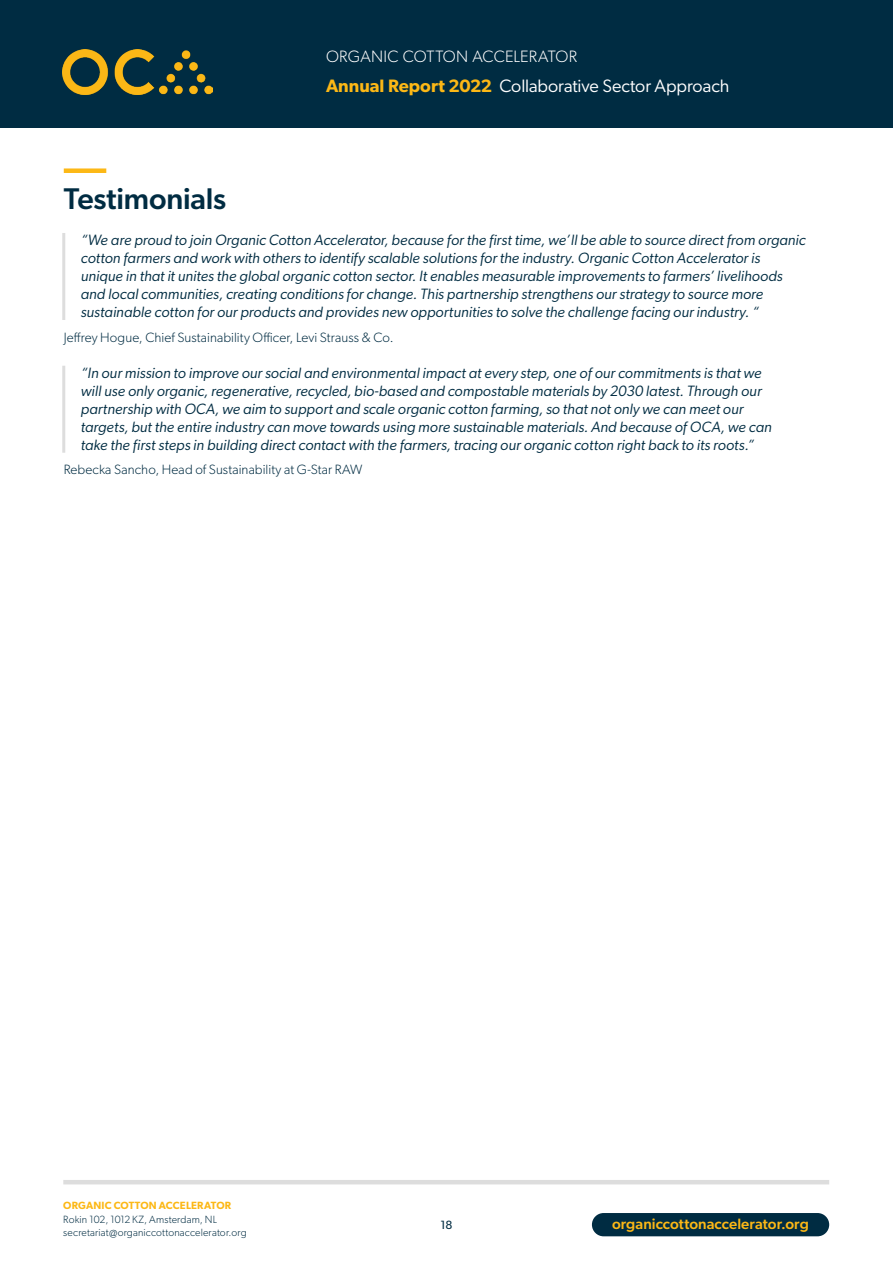
<style>
.page{position:relative;width:893px;height:1263px;background:#fff}
.page>*{position:absolute;margin:0;border:0;box-sizing:border-box;transform-origin:0 0}
.t1{font:500 30px "Gibson";letter-spacing:-.005em;color:#002c42}
.t2{font:18px "Gibson";letter-spacing:-.005em;color:#fff}
.t3{font:300 16.5px "Gibson";letter-spacing:.01em;color:#fff}
.t4{font:italic 15px/18px "Gibson";letter-spacing:.005em;color:#002c42}
.t5{font:500 15px "Gibson";letter-spacing:.005em;color:#fcb816}
.t6{font:300 13.5px "Gibson";letter-spacing:.005em;color:#002c42}
.t7{font:12px "Gibson";color:#002c42}
.t8{font:300 10.5px/13.5px "Gibson";letter-spacing:.015em;color:#002c42}
.t9{font:600 10.5px "Gibson";letter-spacing:.015em;color:#fcb816}
.s1{font-weight:600;color:#fcb816}
</style>
<div class="page">
<div style="left:0;top:0;width:893px;height:128px;background:#002c42"></div>
<img style="left:63px;top:49px;width:149px;height:46px">
<hr style="left:63px;top:1180px;width:766px;height:4px;background:#ddd">
<div style="left:592px;top:1213px;width:237px;height:23px;background:#002c42;border-radius:12px"></div>
<div style="left:64px;top:168px;width:42px;height:5px;background:#fcb816"></div>
<hr style="left:62px;top:233px;width:3px;height:87px;background:#ddd">
<hr style="left:62px;top:366px;width:3px;height:87px;background:#ddd">
<p class="t3" style="left:326px;top:47px;width:252px">ORGANIC COTTON ACCELERATOR</p>
<p class="t2" style="left:326px;top:75px;width:405px"><span class="s1">Annual Report 2022</span> Collaborative Sector Approach</p>
<h1 class="t1" style="left:64px;top:181px;width:164px">Testimonials</h1>
<p class="t4" style="left:81px;top:231px;width:726px">“We are proud to join Organic Cotton Accelerator, because for the first time, we’ll be able to source direct from organic cotton farmers and work with others to identify scalable solutions for the industry. Organic Cotton Accelerator is unique in that it unites the global organic cotton sector. It enables measurable improvements to farmers’ livelihoods and local communities, creating conditions for change. This partnership strengthens our strategy to source more sustainable cotton for our products and provides new opportunities to solve the challenge facing our industry. “</p>
<p class="t6" style="left:64px;top:329px;width:331px">Jeffrey Hogue, Chief Sustainability Officer, Levi Strauss &amp; Co.</p>
<p class="t4" style="left:81px;top:363px;width:692px">“In our mission to improve our social and environmental impact at every step, one of our commitments is that we will use only organic, regenerative, recycled, bio-based and compostable materials by 2030 latest. Through our partnership with OCA, we aim to support and scale organic cotton farming, so that not only we can meet our targets, but the entire industry can move towards using more sustainable materials. And because of OCA, we can take the first steps in building direct contact with the farmers, tracing our organic cotton right back to its roots.”</p>
<p class="t6" style="left:64px;top:462px;width:300px">Rebecka Sancho, Head of Sustainability at G-Star RAW</p>
<p class="t9" style="left:63px;top:1199px;width:169px">ORGANIC COTTON ACCELERATOR</p>
<p class="t8" style="left:63px;top:1212px;width:185px">Rokin 102, 1012 KZ, Amsterdam, NL secretariat@organiccottonaccelerator.org</p>
<p class="t7" style="left:440px;top:1218px;width:14px">18</p>
<p class="t5" style="left:612px;top:1215px;width:198px">organiccottonaccelerator.org</p>
</div>
